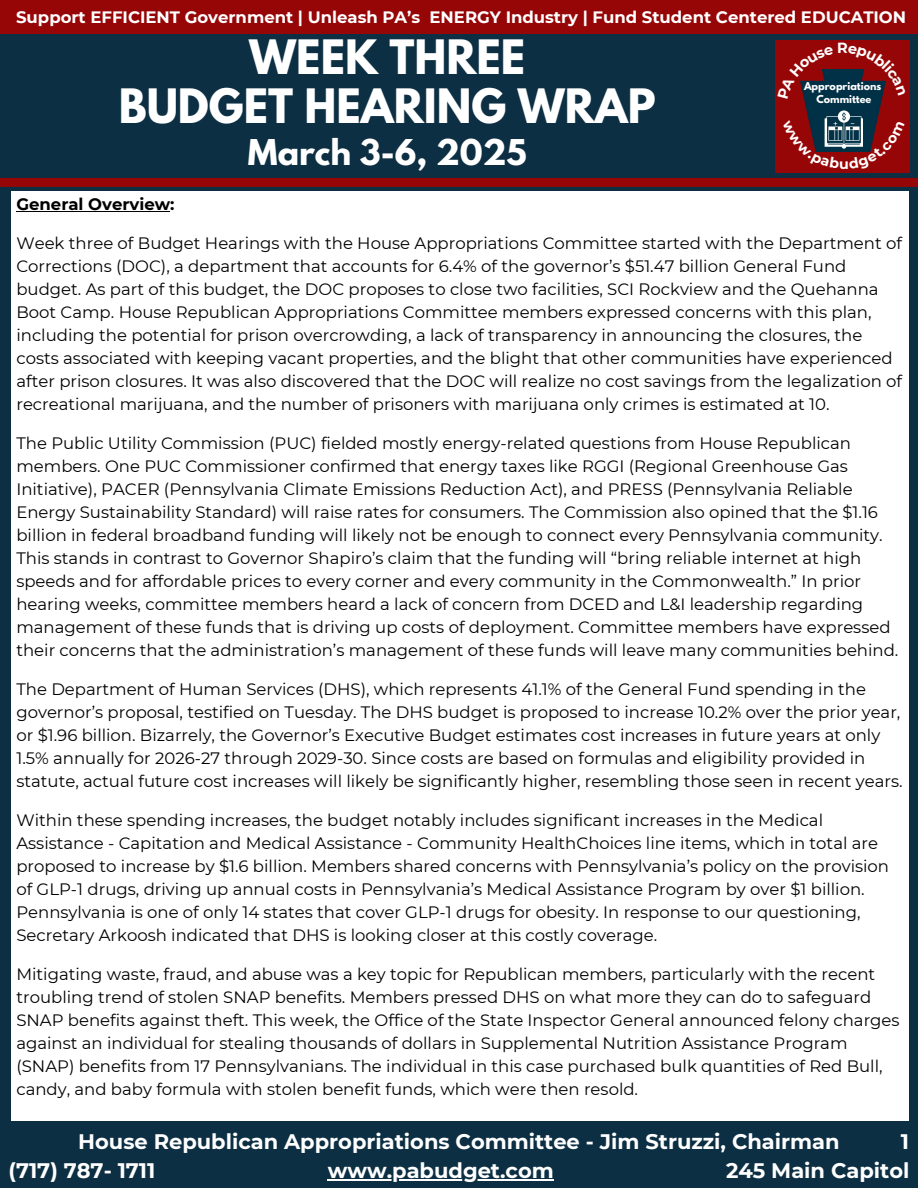
<style>
.page{position:relative;width:918px;height:1188px;background:#0c2f43}
.page>*{position:absolute;margin:0;border:0;box-sizing:border-box;transform-origin:0 0}
.t1{font:700 42px/49.5px "League Spartan";color:#fff;text-align:center}
.t2{font:700 31.5px "League Spartan";color:#fff}
.t3{font:700 21px/29.2px "Montserrat";color:#fff}
.t4{font:16.5px/23px "Montserrat";color:#000}
.t5{font:700 16.5px "Montserrat";color:#fff}
.t6{font:700 16.5px "Montserrat";color:#000}
.t7{font:700 14.25px "Montserrat";color:#fff}
.t8{font:700 9.6px/12.9px "League Spartan";color:#fff;text-align:center}
</style>
<div class="page">
<div style="left:11px;top:191px;width:898px;height:930px;background:#fff"></div>
<div style="left:0;top:0;width:918px;height:34px;background:#970607"></div>
<div style="left:0;top:178px;width:918px;height:9px;background:#970607"></div>
<div style="left:776px;top:40px;width:134px;height:133px;background:#970607"></div>
<img style="left:804px;top:99px;width:78px;height:11px">
<div style="left:814px;top:92px;width:60px;height:43px;background:#003146"></div>
<hr style="left:16px;top:211px;width:154px;height:1px;background:#000">
<hr style="left:328px;top:1179px;width:226px;height:1px;background:#fff">
<svg style="left:800px;top:69px;width:86px;height:30px"></svg>
<svg style="left:806px;top:110px;width:74px;height:42px"></svg>
<h3 class="t5" style="left:16px;top:7px;width:892px">Support EFFICIENT Government | Unleash PA’s ENERGY Industry | Fund Student Centered EDUCATION</h3>
<h1 class="t1" style="left:119px;top:37px;width:539px">WEEK THREE<br>BUDGET HEARING WRAP</h1>
<h2 class="t2" style="left:248px;top:136px;width:280px">March 3-6, 2025</h2>
<p class="t8" style="left:804px;top:81px;width:79px">Appropriations<br>Committee</p>
<p class="t7" style="left:839px;top:155px;width:11px">u</p>
<p class="t6" style="left:16px;top:194px;width:160px">General Overview:</p>
<p class="t4" style="left:16px;top:232px;width:887px">Week three of Budget Hearings with the House Appropriations Committee started with the Department of Corrections (DOC), a department that accounts for 6.4% of the governor’s $51.47 billion General Fund budget. As part of this budget, the DOC proposes to close two facilities, SCI Rockview and the Quehanna Boot Camp. House Republican Appropriations Committee members expressed concerns with this plan, including the potential for prison overcrowding, a lack of transparency in announcing the closures, the costs associated with keeping vacant properties, and the blight that other communities have experienced after prison closures. It was also discovered that the DOC will realize no cost savings from the legalization of recreational marijuana, and the number of prisoners with marijuana only crimes is estimated at 10.</p>
<p class="t4" style="left:16px;top:432px;width:884px">The Public Utility Commission (PUC) fielded mostly energy-related questions from House Republican members. One PUC Commissioner confirmed that energy taxes like RGGI (Regional Greenhouse Gas Initiative), PACER (Pennsylvania Climate Emissions Reduction Act), and PRESS (Pennsylvania Reliable Energy Sustainability Standard) will raise rates for consumers. The Commission also opined that the $1.16 billion in federal broadband funding will likely not be enough to connect every Pennsylvania community.<br>This stands in contrast to Governor Shapiro’s claim that the funding will “bring reliable internet at high speeds and for affordable prices to every corner and every community in the Commonwealth.” In prior hearing weeks, committee members heard a lack of concern from DCED and L&amp;I leadership regarding management of these funds that is driving up costs of deployment. Committee members have expressed their concerns that the administration’s management of these funds will leave many communities behind.</p>
<p class="t4" style="left:16px;top:678px;width:888px">The Department of Human Services (DHS), which represents 41.1% of the General Fund spending in the governor’s proposal, testified on Tuesday. The DHS budget is proposed to increase 10.2% over the prior year, or $1.96 billion. Bizarrely, the Governor’s Executive Budget estimates cost increases in future years at only 1.5% annually for 2026-27 through 2029-30. Since costs are based on formulas and eligibility provided in statute, actual future cost increases will likely be significantly higher, resembling those seen in recent years.</p>
<p class="t4" style="left:16px;top:809px;width:874px">Within these spending increases, the budget notably includes significant increases in the Medical Assistance - Capitation and Medical Assistance - Community HealthChoices line items, which in total are proposed to increase by $1.6 billion. Members shared concerns with Pennsylvania’s policy on the provision of GLP-1 drugs, driving up annual costs in Pennsylvania’s Medical Assistance Program by over $1 billion.<br>Pennsylvania is one of only 14 states that cover GLP-1 drugs for obesity. In response to our questioning, Secretary Arkoosh indicated that DHS is looking closer at this costly coverage.</p>
<p class="t4" style="left:16px;top:963px;width:885px">Mitigating waste, fraud, and abuse was a key topic for Republican members, particularly with the recent troubling trend of stolen SNAP benefits. Members pressed DHS on what more they can do to safeguard SNAP benefits against theft. This week, the Office of the State Inspector General announced felony charges against an individual for stealing thousands of dollars in Supplemental Nutrition Assistance Program (SNAP) benefits from 17 Pennsylvanians. The individual in this case purchased bulk quantities of Red Bull, candy, and baby formula with stolen benefit funds, which were then resold.</p>
<p class="t3" style="left:9px;top:1127px;width:833px;text-indent:70px">House Republican Appropriations Committee - Jim Struzzi, Chairman (717) 787- 1711</p>
<p class="t3" style="left:901px;top:1127px;width:10px">1</p>
<p class="t3" style="left:328px;top:1156px;width:228px">www.pabudget.com</p>
<p class="t3" style="left:726px;top:1156px;width:185px">245 Main Capitol</p>
</div>
